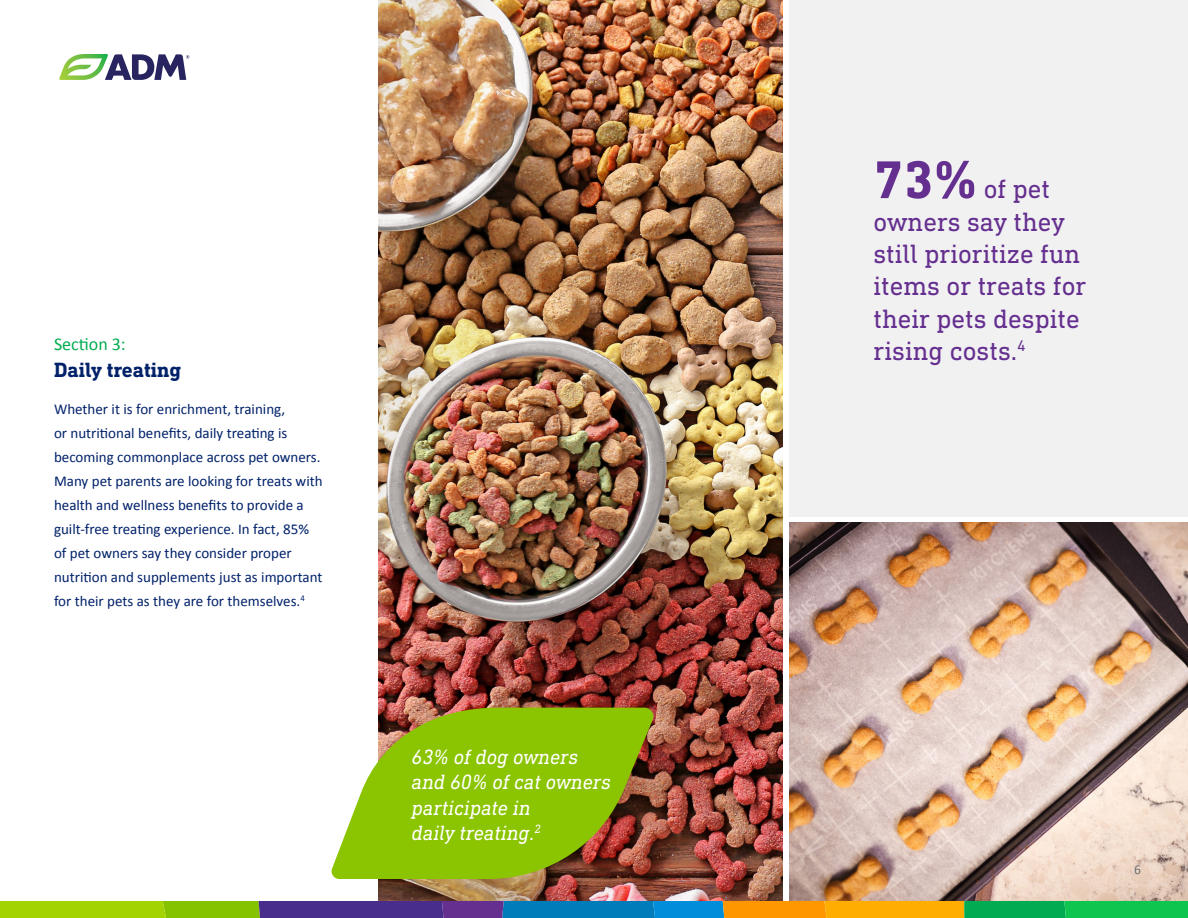
<style>
.page{position:relative;width:1188px;height:918px;background:#fff}
.page>*{position:absolute;margin:0;border:0;box-sizing:border-box;transform-origin:0 0}
.t1{font:27px/32.4px "DIN Next Slab Pro";color:#652f8f}
.t2{font:italic 21px/25.2px "DIN Next Slab Pro";color:#fff}
.t3{font:700 21px "DIN Next Slab Pro";color:#012169}
.t4{font:18px "Calibri";color:#00ad50}
.t5{font:15px/24px "Calibri";color:#012169}
.t6{font:13.5px "Calibri";color:#6d6e71}
.s1{font-weight:700;font-size:54px}
</style>
<div class="page">
<img style="left:789px;top:523px;width:399px;height:378px">
<svg style="left:0;top:901px;width:1188px;height:17px"></svg>
<svg style="left:59px;top:54px;width:130px;height:26px"></svg>
<img style="left:378px;top:0;width:405px;height:901px">
<div style="left:789px;top:1px;width:399px;height:516px;background:#f1f1f2"></div>
<svg style="left:331px;top:708px;width:324px;height:171px;fill:#8bc400"></svg>
<p class="t4" style="left:54px;top:331px;width:73px">Section 3:</p>
<p class="t3" style="left:54px;top:358px;width:129px">Daily treating</p>
<p class="t5" style="left:54px;top:397px;width:270px">Whether it is for enrichment, training,<br>or nutritional benefits, daily treating is becoming commonplace across pet owners.<br>Many pet parents are looking for treats with health and wellness benefits to provide a guilt-free treating experience. In fact, 85% of pet owners say they consider proper nutrition and supplements just as important for their pets as they are for themselves.<sup>4</sup></p>
<p class="t2" style="left:411px;top:744px;width:201px">63% of dog owners and 60% of cat owners participate in<br>daily treating.<sup>2</sup></p>
<p class="t1" style="left:873px;top:172px;width:214px"><span class="s1">73%</span> of pet owners say they still prioritize fun items or treats for their pets despite rising costs.<sup>4</sup></p>
<p class="t6" style="left:1134px;top:860px;width:8px">6</p>
</div>
